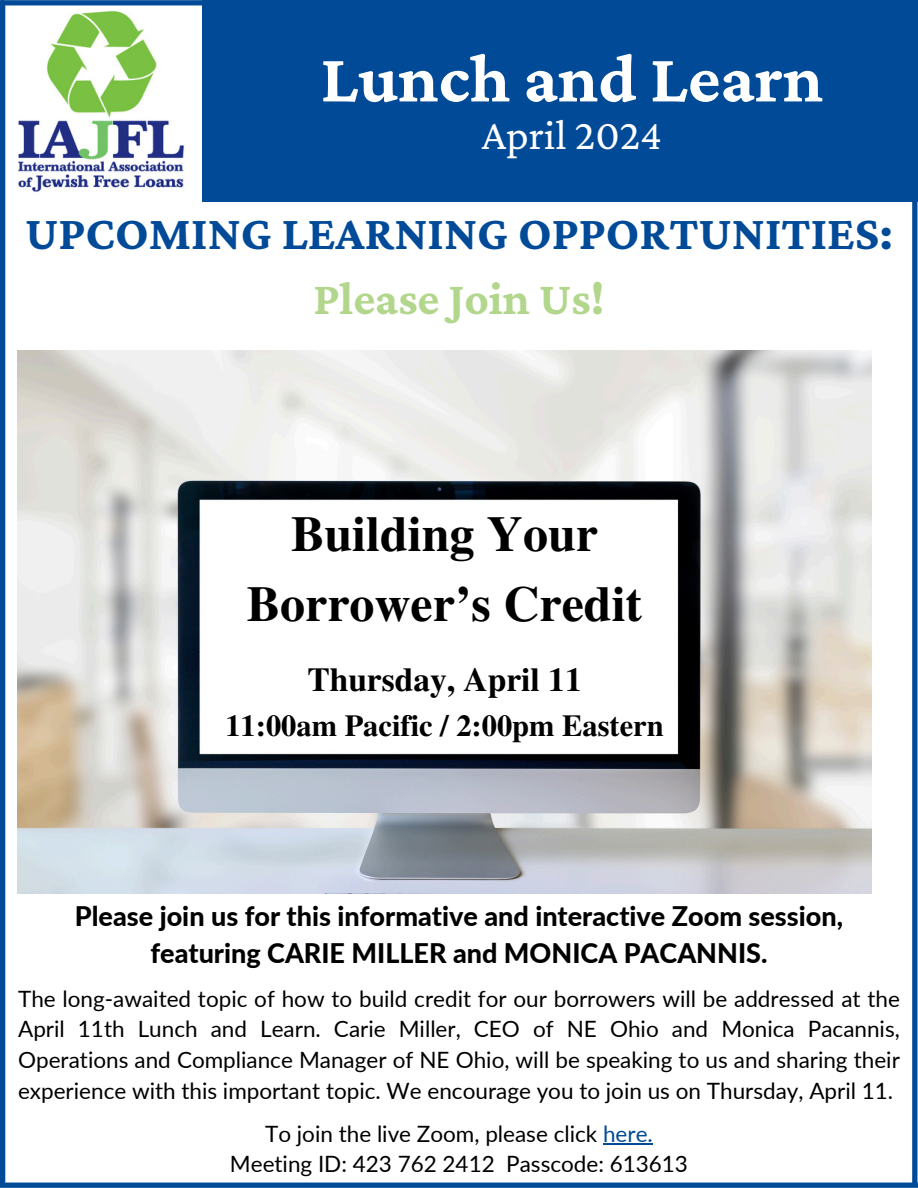
<style>
.page{position:relative;width:918px;height:1188px;background:#fff}
.page>*{position:absolute;margin:0;border:0;box-sizing:border-box;transform-origin:0 0}
.t1{font:700 70.05px "Crimson Pro";color:#fff}
.t2{font:700 49.95px/69.8px "Te X Gyre Termes";color:#000;text-align:center}
.t3{font:700 48.75px "Crimson Pro";color:#004a98}
.t4{font:700 47.25px "Crimson Pro";color:#b2d78c}
.t5{font:43.05px "Crimson Pro";color:#fff}
.t6{font:700 33.45px "Te X Gyre Termes";color:#000}
.t7{font:700 30.45px "Te X Gyre Termes";color:#000}
.t8{font:800 27px/37.5px "Lato";color:#000;text-align:center}
.t9{font:22.5px/30.8px "Lato";color:#000;text-align:justify}
.s1{color:#004a98}
</style>
<div class="page">
<div style="left:5px;top:0;width:913px;height:201px;background:#004a98"></div>
<img style="left:5px;top:5px;width:196px;height:196px">
<img style="left:17px;top:351px;width:854px;height:543px">
<hr style="left:603px;top:1143px;width:50px;height:2px;background:#004a98">
<div style="left:912px;top:0;width:5px;height:1184px;background:#004a98"></div>
<div style="left:0;top:0;width:918px;height:5px;background:#004a98"></div>
<div style="left:0;top:3px;width:5px;height:1180px;background:#004a98"></div>
<div style="left:0;top:1183px;width:918px;height:5px;background:#004a98"></div>
<p class="t1" style="left:321px;top:39px;width:504px">Lunch and Learn</p>
<p class="t5" style="left:482px;top:110px;width:182px">April 2024</p>
<p class="t3" style="left:25px;top:205px;width:869px">UPCOMING LEARNING OPPORTUNITIES:</p>
<p class="t4" style="left:313px;top:272px;width:292px">Please Join Us!</p>
<h2 class="t2" style="left:247px;top:497px;width:397px">Building Your<br>Borrower’s Credit</h2>
<h3 class="t6" style="left:307px;top:654px;width:276px">Thursday, April 11</h3>
<h3 class="t7" style="left:225px;top:702px;width:440px">11:00am Pacific / 2:00pm Eastern</h3>
<h4 class="t8" style="left:75px;top:896px;width:770px">Please join us for this informative and interactive Zoom session, featuring CARIE MILLER and MONICA PACANNIS.</h4>
<p class="t9" style="left:18px;top:983px;width:883px">The long-awaited topic of how to build credit for our borrowers will be addressed at the April 11th Lunch and Learn. Carie Miller, CEO of NE Ohio and Monica Pacannis, Operations and Compliance Manager of NE Ohio, will be speaking to us and sharing their experience with this important topic. We encourage you to join us on Thursday, April 11.</p>
<p class="t9" style="left:265px;top:1118px;width:389px">To join the live Zoom, please click <span class="s1">here.</span></p>
<p class="t9" style="left:230px;top:1148px;width:460px">Meeting ID: 423 762 2412 Passcode: 613613</p>
</div>
